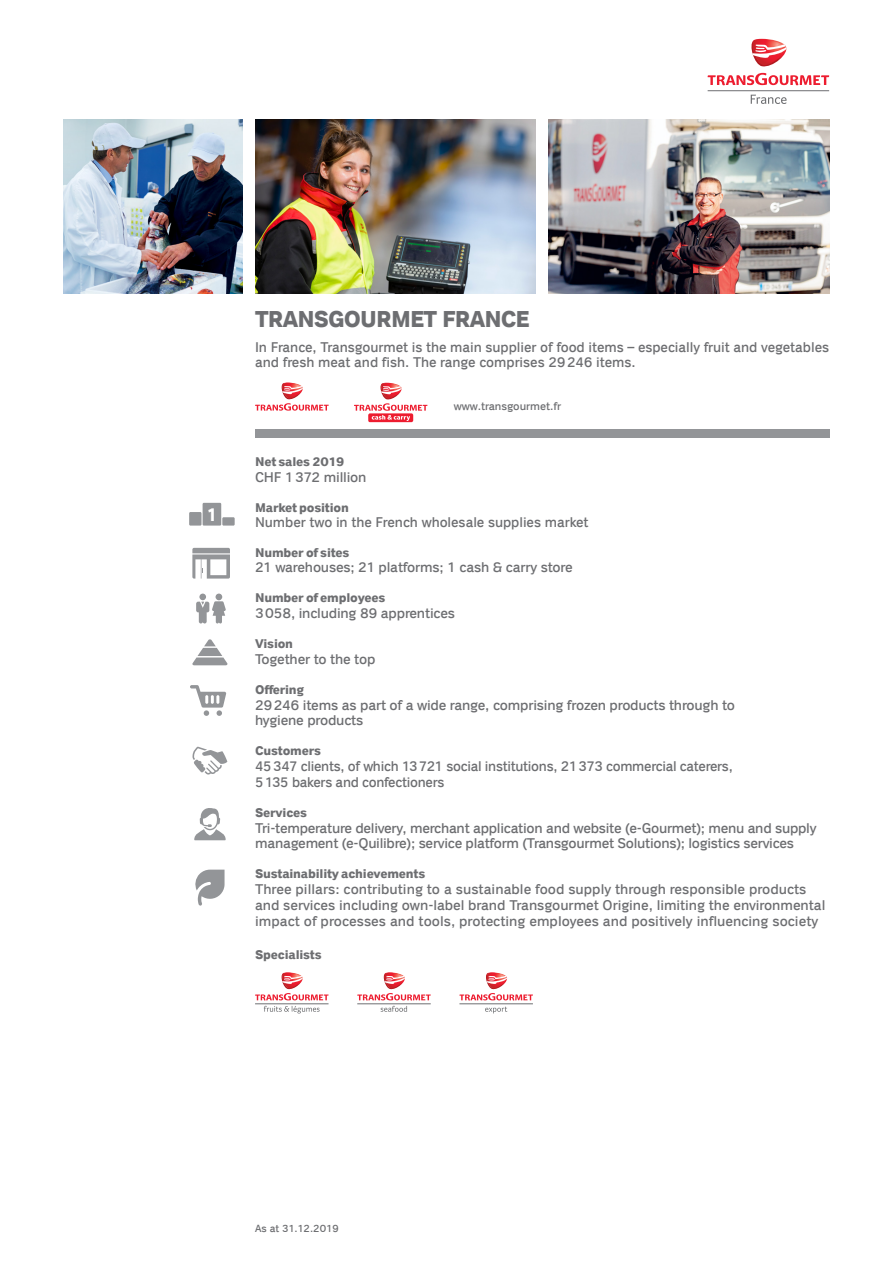
<style>
.page{position:relative;width:893px;height:1263px;background:#fff}
.page>*{position:absolute;margin:0;border:0;box-sizing:border-box;transform-origin:0 0}
.t1{font:700 23.25px "Coop";letter-spacing:-.04em;color:#6d6e71}
.t2{font:700 18.75px "Coop";color:#fff;scale:.86 1}
.t3{font:14.25px/15.8px "Coop";letter-spacing:-.015em;color:#6d6e71}
.t4{font:700 12.75px "Coop";letter-spacing:-.015em;color:#6d6e71}
.t5{font:11.25px "Coop";letter-spacing:-.005em;color:#6d6e71}
.t6{font:10.5px "Coop";letter-spacing:-.015em;color:#6d6e71}
</style>
<div class="page">
<div style="left:203px;top:503px;width:18px;height:23px;background:#939598"></div>
<div style="left:222px;top:517px;width:13px;height:9px;background:#939598"></div>
<div style="left:189px;top:512px;width:12px;height:14px;background:#939598"></div>
<svg style="left:192px;top:548px;width:38px;height:31px"></svg>
<svg style="left:196px;top:594px;width:30px;height:29px"></svg>
<svg style="left:192px;top:639px;width:36px;height:26px"></svg>
<svg style="left:190px;top:685px;width:36px;height:31px"></svg>
<svg style="left:192px;top:747px;width:35px;height:27px"></svg>
<svg style="left:194px;top:808px;width:32px;height:32px"></svg>
<svg style="left:195px;top:870px;width:30px;height:36px"></svg>
<hr style="left:357px;top:1003px;width:74px;height:1px;background:#6d6e71">
<svg style="left:381px;top:1006px;width:26px;height:6px"></svg>
<svg style="left:357px;top:972px;width:74px;height:28px"></svg>
<hr style="left:459px;top:1003px;width:74px;height:1px;background:#6d6e71">
<svg style="left:459px;top:972px;width:74px;height:28px"></svg>
<svg style="left:485px;top:1007px;width:22px;height:6px"></svg>
<hr style="left:255px;top:1003px;width:74px;height:1px;background:#6d6e71">
<svg style="left:264px;top:1006px;width:56px;height:7px"></svg>
<svg style="left:255px;top:972px;width:74px;height:28px"></svg>
<div style="left:255px;top:429px;width:574px;height:9px;background:#939598"></div>
<svg style="left:255px;top:383px;width:74px;height:28px"></svg>
<hr style="left:708px;top:90px;width:121px;height:1px;background:#6d6e71">
<svg style="left:751px;top:95px;width:35px;height:9px"></svg>
<svg style="left:708px;top:39px;width:121px;height:46px"></svg>
<img style="left:255px;top:119px;width:281px;height:174px">
<img style="left:549px;top:119px;width:280px;height:174px">
<img style="left:64px;top:119px;width:178px;height:174px">
<div style="left:368px;top:413px;width:45px;height:9px;background:#ed1c2f;border-radius:2px"></div>
<svg style="left:354px;top:383px;width:73px;height:38px"></svg>
<h2 class="t2" style="left:207px;top:504px;width:14px">1</h2>
<h1 class="t1" style="left:255px;top:306px;width:276px">TRANSGOURMET FRANCE</h1>
<p class="t3" style="left:255px;top:339px;width:576px">In France, Transgourmet is the main supplier of food items – especially fruit and vegetables and fresh meat and fish. The range comprises 29246 items.</p>
<p class="t5" style="left:454px;top:400px;width:109px">www.transgourmet.fr</p>
<p class="t4" style="left:255px;top:454px;width:91px">Net sales 2019</p>
<p class="t3" style="left:255px;top:469px;width:113px">CHF 1372 million</p>
<p class="t4" style="left:255px;top:500px;width:95px">Market position</p>
<p class="t3" style="left:255px;top:515px;width:335px">Number two in the French wholesale supplies market</p>
<p class="t4" style="left:255px;top:545px;width:96px">Number of sites</p>
<p class="t3" style="left:255px;top:560px;width:319px">21 warehouses; 21 platforms; 1 cash &amp; carry store</p>
<p class="t4" style="left:255px;top:591px;width:132px">Number of employees</p>
<p class="t3" style="left:255px;top:605px;width:202px">3058, including 89 apprentices</p>
<p class="t4" style="left:255px;top:637px;width:40px">Vision</p>
<p class="t3" style="left:255px;top:651px;width:122px">Together to the top</p>
<p class="t4" style="left:255px;top:682px;width:51px">Offering</p>
<p class="t3" style="left:255px;top:697px;width:482px">29246 items as part of a wide range, comprising frozen products through to hygiene products</p>
<p class="t4" style="left:255px;top:744px;width:67px">Customers</p>
<p class="t3" style="left:255px;top:758px;width:479px">45347 clients, of which 13721 social institutions, 21373 commercial caterers,<br>5135 bakers and confectioners</p>
<p class="t4" style="left:255px;top:805px;width:54px">Services</p>
<p class="t3" style="left:255px;top:820px;width:563px">Tri-temperature delivery, merchant application and website (e-Gourmet); menu and supply management (e-Quilibre); service platform (Transgourmet Solutions); logistics services</p>
<p class="t4" style="left:255px;top:867px;width:172px">Sustainability achievements</p>
<p class="t3" style="left:255px;top:881px;width:572px">Three pillars: contributing to a sustainable food supply through responsible products and services including own-label brand Transgourmet Origine, limiting the environmental impact of processes and tools, protecting employees and positively influencing society</p>
<p class="t4" style="left:255px;top:948px;width:68px">Specialists</p>
<p class="t6" style="left:255px;top:1223px;width:85px">As at 31.12.2019</p>
</div>
